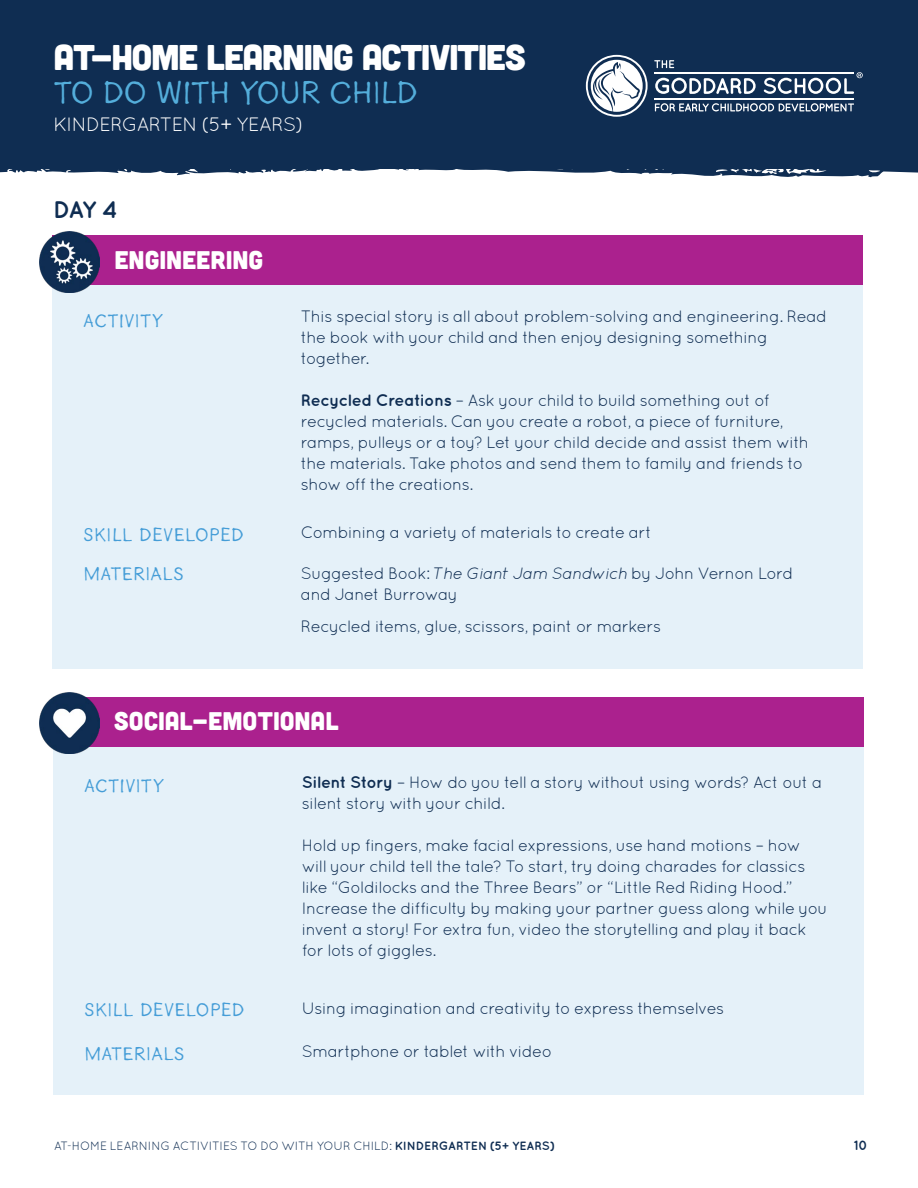
<style>
.page{position:relative;width:918px;height:1188px;background:#fff}
.page>*{position:absolute;margin:0;border:0;box-sizing:border-box;transform-origin:0 0}
.t1{font:35.7px "Cubano";letter-spacing:-.04em;color:#fff}
.t2{font:32.85px "Goodlife Sans";letter-spacing:-.045em;color:#54aedb}
.t3{font:25.5px "Cubano";color:#fff}
.t4{font:700 24px "Quicksand";color:#0f2d52}
.t5{font:19.5px "Goodlife Sans";letter-spacing:-.005em;color:#459dd7}
.t6{font:19.35px "Quicksand";letter-spacing:-.04em;color:#fff}
.t7{font:16.5px/21px "Quicksand";letter-spacing:-.035em;color:#0f2d52}
.t8{font:700 13.5px "Quicksand";color:#0f2d52}
.t9{font:12px "Quicksand";letter-spacing:-.015em;color:#0f2d52}
.s1{font-weight:700}
.s2{font-style:italic}
</style>
<div class="page">
<div style="left:0;top:0;width:918px;height:168px;background:#0f2d52"></div>
<svg style="left:0;top:168px;width:918px;height:10px"></svg>
<svg style="left:655px;top:103px;width:199px;height:8px"></svg>
<svg style="left:654px;top:60px;width:20px;height:8px"></svg>
<svg style="left:655px;top:78px;width:101px;height:16px"></svg>
<hr style="left:654px;top:72px;width:200px;height:2px;background:#fff">
<hr style="left:654px;top:98px;width:200px;height:2px;background:#fff">
<svg style="left:586px;top:55px;width:62px;height:62px"></svg>
<svg style="left:764px;top:72px;width:99px;height:22px"></svg>
<div style="left:53px;top:285px;width:810px;height:384px;background:#e5f1f9"></div>
<div style="left:53px;top:236px;width:810px;height:49px;background:#ab218e"></div>
<div style="left:54px;top:747px;width:810px;height:348px;background:#e5f1f9"></div>
<div style="left:54px;top:697px;width:810px;height:50px;background:#ab218e"></div>
<img style="left:39px;top:232px;width:61px;height:60px">
<img style="left:39px;top:693px;width:61px;height:60px">
<h1 class="t1" style="left:54px;top:35px;width:474px">AT-HOME LEARNING ACTIVITIES</h1>
<h2 class="t2" style="left:54px;top:75px;width:366px">TO DO WITH YOUR CHILD</h2>
<p class="t6" style="left:54px;top:114px;width:252px">KINDERGARTEN (5+ YEARS)</p>
<h3 class="t4" style="left:53px;top:195px;width:66px">DAY 4</h3>
<h3 class="t3" style="left:114px;top:244px;width:151px">ENGINEERING</h3>
<p class="t5" style="left:83px;top:310px;width:82px">ACTIVITY</p>
<p class="t7" style="left:301px;top:305px;width:528px">This special story is all about problem-solving and engineering. Read the book with your child and then enjoy designing something together.</p>
<p class="t7" style="left:301px;top:389px;width:510px"><span class="s1">Recycled Creations</span> – Ask your child to build something out of recycled materials. Can you create a robot, a piece of furniture, ramps, pulleys or a toy? Let your child decide and assist them with the materials. Take photos and send them to family and friends to show off the creations.</p>
<p class="t5" style="left:83px;top:524px;width:162px">SKILL DEVELOPED</p>
<p class="t7" style="left:301px;top:522px;width:353px">Combining a variety of materials to create art</p>
<p class="t5" style="left:83px;top:563px;width:102px">MATERIALS</p>
<p class="t7" style="left:301px;top:563px;width:494px">Suggested Book: <span class="s2">The Giant Jam Sandwich</span> by John Vernon Lord and Janet Burroway</p>
<p class="t7" style="left:301px;top:616px;width:362px">Recycled items, glue, scissors, paint or markers</p>
<h3 class="t3" style="left:114px;top:705px;width:226px">SOCIAL-EMOTIONAL</h3>
<p class="t5" style="left:84px;top:775px;width:82px">ACTIVITY</p>
<p class="t7" style="left:302px;top:772px;width:522px"><span class="s1">Silent Story</span> – How do you tell a story without using words? Act out a silent story with your child.</p>
<p class="t7" style="left:302px;top:835px;width:527px">Hold up fingers, make facial expressions, use hand motions – how will your child tell the tale? To start, try doing charades for classics like “Goldilocks and the Three Bears” or “Little Red Riding Hood.” Increase the difficulty by making your partner guess along while you invent a story! For extra fun, video the storytelling and play it back for lots of giggles.</p>
<p class="t5" style="left:84px;top:999px;width:162px">SKILL DEVELOPED</p>
<p class="t7" style="left:302px;top:997px;width:424px">Using imagination and creativity to express themselves</p>
<p class="t5" style="left:84px;top:1043px;width:102px">MATERIALS</p>
<p class="t7" style="left:302px;top:1041px;width:252px">Smartphone or tablet with video</p>
<p class="t9" style="left:54px;top:1139px;width:502px">AT-HOME LEARNING ACTIVITIES TO DO WITH YOUR CHILD: <span class="s1">KINDERGARTEN (5+ YEARS)</span></p>
<p class="t8" style="left:854px;top:1137px;width:16px">10</p>
</div>
